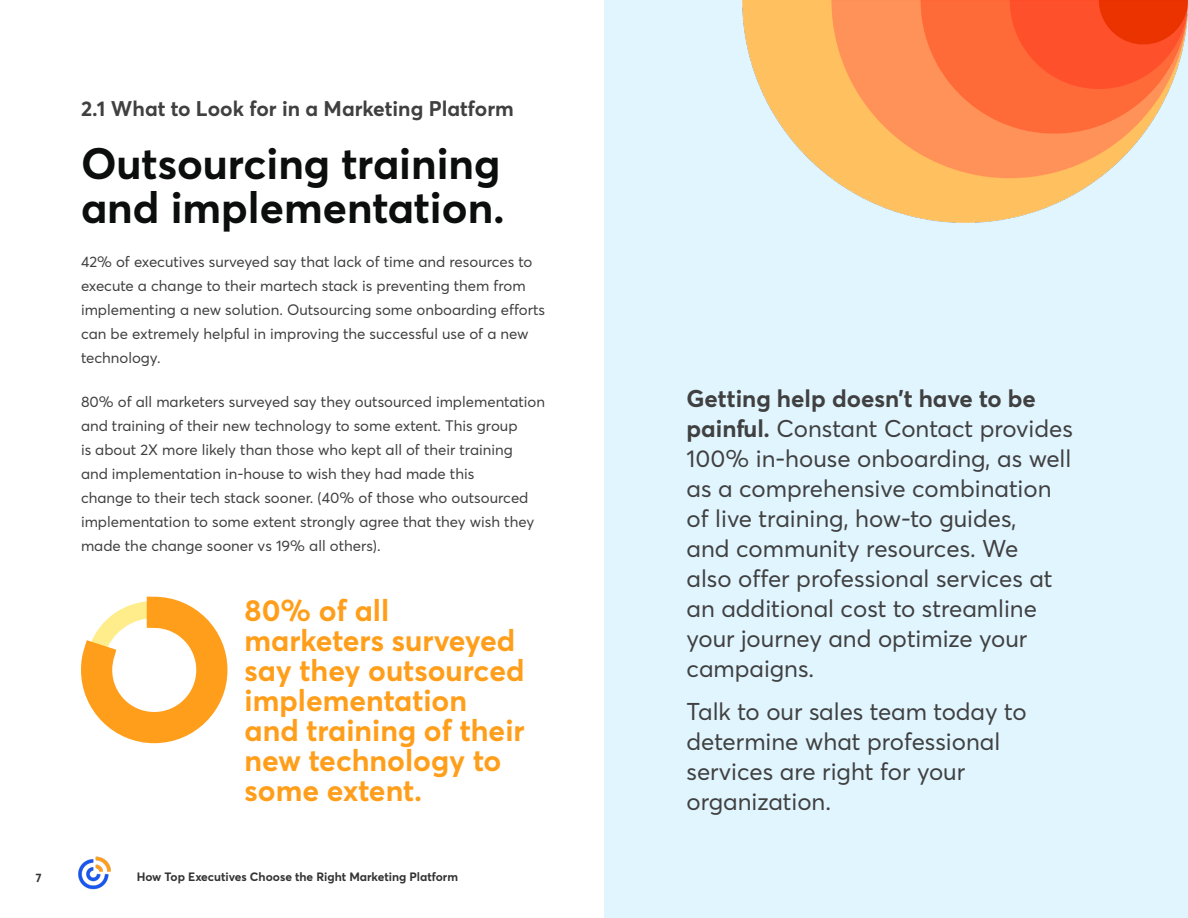
<style>
.page{position:relative;width:1188px;height:918px;background:#fff}
.page>*{position:absolute;margin:0;border:0;box-sizing:border-box;transform-origin:0 0}
.headlines{font:700 43.5px/43.5px "CT Sans";color:#0c0e0d}
.large_callout{font:700 30px/30px "CT Sans";color:#ff9e1a}
.Body_Copy{font:24px/30px "CT Sans";color:#404040}
.section_label{font:700 21px "CT Sans";color:#404040}
.headlines-2{font:15px/24px "CT Sans";color:#404040}
.t1{font:700 12px "CT Sans";color:#333}
.s1{font-weight:700}
</style>
<div class="page">
<img style="left:78px;top:856px;width:33px;height:34px">
<div style="left:605px;top:0;width:583px;height:918px;background:#e1f5ff"></div>
<svg style="left:81px;top:596px;width:147px;height:148px"></svg>
<img style="left:742px;top:0;width:446px;height:223px">
<p class="section_label" style="left:81px;top:93px;width:434px">2.1 What to Look for in a Marketing Platform</p>
<p class="headlines" style="left:81px;top:140px;width:425px">Outsourcing training and implementation.</p>
<p class="headlines-2" style="left:81px;top:249px;width:465px">42% of executives surveyed say that lack of time and resources to execute a change to their martech stack is preventing them from implementing a new solution. Outsourcing some onboarding efforts can be extremely helpful in improving the successful use of a new technology.</p>
<p class="headlines-2" style="left:81px;top:390px;width:466px">80% of all marketers surveyed say they outsourced implementation and training of their new technology to some extent. This group<br>is about 2X more likely than those who kept all of their training<br>and implementation in-house to wish they had made this<br>change to their tech stack sooner. (40% of those who outsourced implementation to some extent strongly agree that they wish they made the change sooner vs 19% all others).</p>
<p class="large_callout" style="left:245px;top:594px;width:282px">80% of all marketers surveyed say they outsourced implementation and training of their new technology to some extent.</p>
<p class="t1" style="left:36px;top:869px;width:7px">7</p>
<p class="t1" style="left:137px;top:869px;width:323px">How Top Executives Choose the Right Marketing Platform</p>
<p class="Body_Copy" style="left:687px;top:382px;width:388px"><span class="s1">Getting help doesn’t have to be painful.</span> Constant Contact provides<br>100% in-house onboarding, as well as a comprehensive combination of live training, how-to guides,<br>and community resources. We<br>also offer professional services at an additional cost to streamline your journey and optimize your campaigns.</p>
<p class="Body_Copy" style="left:687px;top:696px;width:342px">Talk to our sales team today to determine what professional services are right for your organization.</p>
</div>
